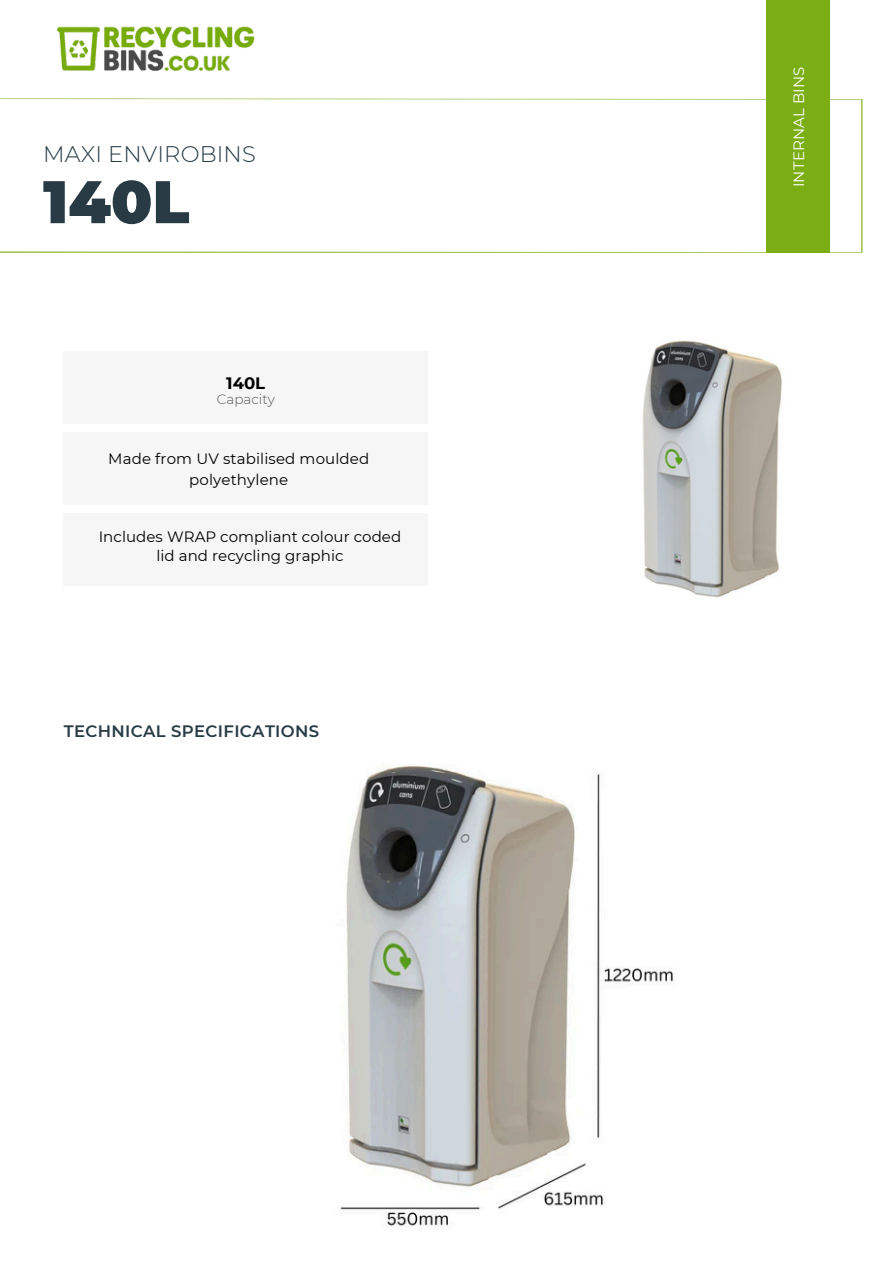
<style>
.page{position:relative;width:894px;height:1264px;background:#fff}
.page>*{position:absolute;margin:0;border:0;box-sizing:border-box;transform-origin:0 0}
.t1{font:900 60px "Montserrat";color:#283b45}
.t2{font:300 22.5px "Montserrat";letter-spacing:.005em;color:#283b45}
.t3{font:600 16.5px "Montserrat";letter-spacing:.02em;color:#283b45}
.t4{font:700 16.5px "Montserrat";color:#000}
.t5{font:15px/19.2px "Montserrat";letter-spacing:.005em;color:#000;text-align:center}
.t6{font:15px "Montserrat";letter-spacing:.01em;color:#fff}
.t7{font:300 13.5px "Montserrat";color:#575756}
</style>
<div class="page">
<svg style="left:0;top:98px;width:862px;height:155px"></svg>
<div style="left:765px;top:0;width:64px;height:252px;background:#7bad14"></div>
<div style="left:64px;top:352px;width:363px;height:72px;background:#f6f6f6"></div>
<div style="left:64px;top:433px;width:363px;height:72px;background:#f6f6f6"></div>
<div style="left:64px;top:514px;width:363px;height:72px;background:#f6f6f6"></div>
<img style="left:57px;top:26px;width:198px;height:45px">
<img style="left:642px;top:340px;width:140px;height:258px">
<img style="left:340px;top:765px;width:333px;height:461px">
<h4 class="t2" style="left:43px;top:140px;width:214px">MAXI ENVIROBINS</h4>
<h3 class="t1" style="left:43px;top:165px;width:148px">140L</h3>
<h5 class="t4" style="left:226px;top:373px;width:40px">140L</h5>
<p class="t7" style="left:217px;top:391px;width:60px">Capacity</p>
<p class="t5" style="left:108px;top:449px;width:262px;line-height:20.2px">Made from UV stabilised moulded polyethylene</p>
<h3 class="t5" style="left:99px;top:527px;width:304px">Includes WRAP compliant colour coded lid and recycling graphic</h3>
<h5 class="t3" style="left:64px;top:721px;width:257px">TECHNICAL SPECIFICATIONS</h5>
<p class="t6" style="left:789px;top:187px;width:122px;rotate:-90deg">INTERNAL BINS</p>
</div>
